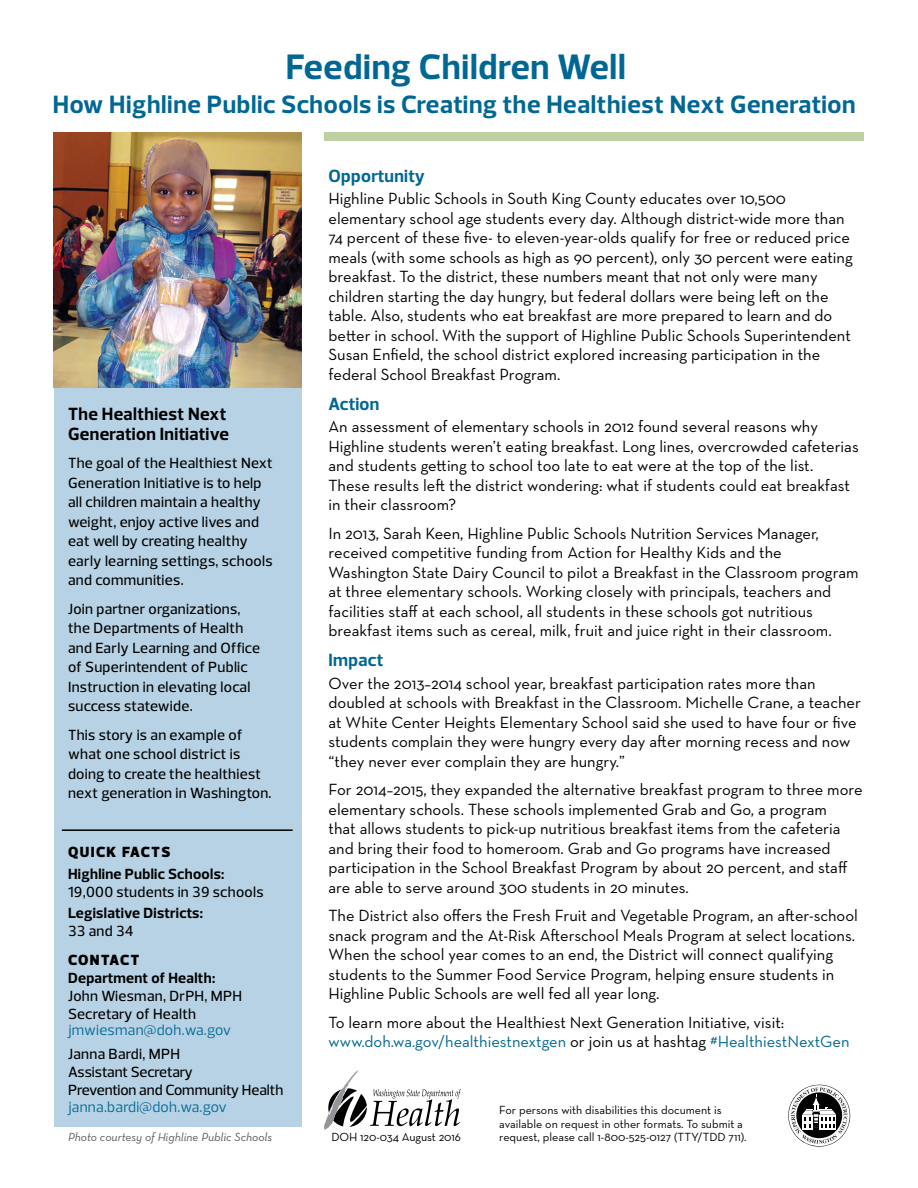
<style>
.page{position:relative;width:918px;height:1188px;background:#fff}
.page>*{position:absolute;margin:0;border:0;box-sizing:border-box;transform-origin:0 0}
.t1{font:700 36px "Prelo";letter-spacing:.02em;color:#006794}
.t2{font:700 25.5px "Prelo";letter-spacing:.025em;color:#006794}
.t3{font:700 18px/19.5px "Prelo";letter-spacing:.02em;color:#000}
.t4{font:700 18px "Prelo";letter-spacing:.02em;color:#006794}
.t5{font:16.5px/19.5px "Neutraface Text";color:#000}
.t6{font:500 15px/19.5px "Prelo";letter-spacing:.02em;color:#000}
.t7{font:700 15px "Prelo";letter-spacing:.02em;color:#000}
.t8{font:500 15px/18px "Prelo";color:#000}
.t9{font:15px "Prelo";letter-spacing:.02em;color:#006794}
.t10{font:900 15px "Prelo";letter-spacing:.09em;color:#000}
.t11{font:12px/13.5px "Neutraface Text";color:#000}
.t12{font:italic 12px "Neutraface Text";color:#58595b}
.s1{color:#006794}
</style>
<div class="page">
<div style="left:54px;top:141px;width:248px;height:985px;background:#b7d2e4"></div>
<svg style="left:324px;top:1070px;width:137px;height:60px"></svg>
<img style="left:54px;top:133px;width:248px;height:254px">
<div style="left:324px;top:133px;width:540px;height:8px;background:#bfd0a3"></div>
<hr style="left:62px;top:829px;width:231px;height:2px;background:#000">
<svg style="left:788px;top:1085px;width:62px;height:62px"></svg>
<h1 class="t1" style="left:286px;top:45px;width:342px">Feeding Children Well</h1>
<h2 class="t2" style="left:53px;top:89px;width:804px">How Highline Public Schools is Creating the Healthiest Next Generation</h2>
<p class="t3" style="left:68px;top:405px;width:162px">The Healthiest Next<br>Generation Initiative</p>
<p class="t6" style="left:68px;top:454px;width:206px">The goal of the Healthiest Next<br>Generation Initiative is to help all children maintain a healthy weight, enjoy active lives and eat well by creating healthy early learning settings, schools and communities.</p>
<p class="t6" style="left:68px;top:599px;width:193px">Join partner organizations, the Departments of Health and Early Learning and Office of Superintendent of Public<br>Instruction in elevating local success statewide.</p>
<p class="t6" style="left:68px;top:725px;width:205px">This story is an example of what one school district is doing to create the healthiest next generation in Washington.</p>
<p class="t10" style="left:68px;top:842px;width:104px">QUICK FACTS</p>
<p class="t7" style="left:68px;top:865px;width:158px">Highline Public Schools:</p>
<p class="t6" style="left:68px;top:882px;width:197px">19,000 students in 39 schools</p>
<p class="t7" style="left:68px;top:904px;width:136px">Legislative Districts:</p>
<p class="t6" style="left:68px;top:921px;width:67px">33 and 34</p>
<p class="t10" style="left:68px;top:950px;width:73px">CONTACT</p>
<p class="t7" style="left:68px;top:968px;width:149px">Department of Health:</p>
<p class="t6" style="left:68px;top:987px;width:176px;line-height:18px">John Wiesman, DrPH, MPH<br>Secretary of Health</p>
<p class="t9" style="left:68px;top:1021px;width:165px">jmwiesman@doh.wa.gov</p>
<p class="t8" style="left:68px;top:1045px;width:217px">Janna Bardi, MPH<br>Assistant Secretary<br>Prevention and Community Health</p>
<p class="t9" style="left:68px;top:1097px;width:160px">janna.bardi@doh.wa.gov</p>
<p class="t12" style="left:68px;top:1129px;width:206px">Photo courtesy of Highline Public Schools</p>
<p class="t4" style="left:328px;top:165px;width:98px">Opportunity</p>
<p class="t5" style="left:328px;top:189px;width:526px">Highline Public Schools in South King County educates over 10,500 elementary school age students every day. Although district-wide more than 74 percent of these five- to eleven-year-olds qualify for free or reduced price meals (with some schools as high as 90 percent), only 30 percent were eating breakfast. To the district, these numbers meant that not only were many children starting the day hungry, but federal dollars were being left on the table. Also, students who eat breakfast are more prepared to learn and do better in school. With the support of Highline Public Schools Superintendent Susan Enfield, the school district explored increasing participation in the federal School Breakfast Program.</p>
<p class="t4" style="left:328px;top:393px;width:52px">Action</p>
<p class="t5" style="left:328px;top:417px;width:532px">An assessment of elementary schools in 2012 found several reasons why Highline students weren’t eating breakfast. Long lines, overcrowded cafeterias and students getting to school too late to eat were at the top of the list.<br>These results left the district wondering: what if students could eat breakfast in their classroom?</p>
<p class="t5" style="left:328px;top:523px;width:532px">In 2013, Sarah Keen, Highline Public Schools Nutrition Services Manager, received competitive funding from Action for Healthy Kids and the Washington State Dairy Council to pilot a Breakfast in the Classroom program at three elementary schools. Working closely with principals, teachers and facilities staff at each school, all students in these schools got nutritious breakfast items such as cereal, milk, fruit and juice right in their classroom.</p>
<p class="t4" style="left:328px;top:649px;width:57px">Impact</p>
<p class="t5" style="left:328px;top:673px;width:534px">Over the 2013–2014 school year, breakfast participation rates more than doubled at schools with Breakfast in the Classroom. Michelle Crane, a teacher at White Center Heights Elementary School said she used to have four or five students complain they were hungry every day after morning recess and now “they never ever complain they are hungry.”</p>
<p class="t5" style="left:328px;top:780px;width:536px">For 2014–2015, they expanded the alternative breakfast program to three more elementary schools. These schools implemented Grab and Go, a program<br>that allows students to pick-up nutritious breakfast items from the cafeteria and bring their food to homeroom. Grab and Go programs have increased participation in the School Breakfast Program by about 20 percent, and staff are able to serve around 300 students in 20 minutes.</p>
<p class="t5" style="left:328px;top:906px;width:531px">The District also offers the Fresh Fruit and Vegetable Program, an after-school snack program and the At-Risk Afterschool Meals Program at select locations.<br>When the school year comes to an end, the District will connect qualifying students to the Summer Food Service Program, helping ensure students in Highline Public Schools are well fed all year long.</p>
<p class="t5" style="left:328px;top:1012px;width:523px">To learn more about the Healthiest Next Generation Initiative, visit: <span class="s1">www.doh.wa.gov/healthiestnextgen</span> or join us at hashtag <span class="s1">#HealthiestNextGen</span></p>
<p class="t11" style="left:331px;top:1130px;width:131px">DOH 120-034 August 2016</p>
<p class="t11" style="left:499px;top:1103px;width:249px">For persons with disabilities this document is available on request in other formats. To submit a request, please call 1-800-525-0127 (TTY/TDD 711).</p>
</div>
